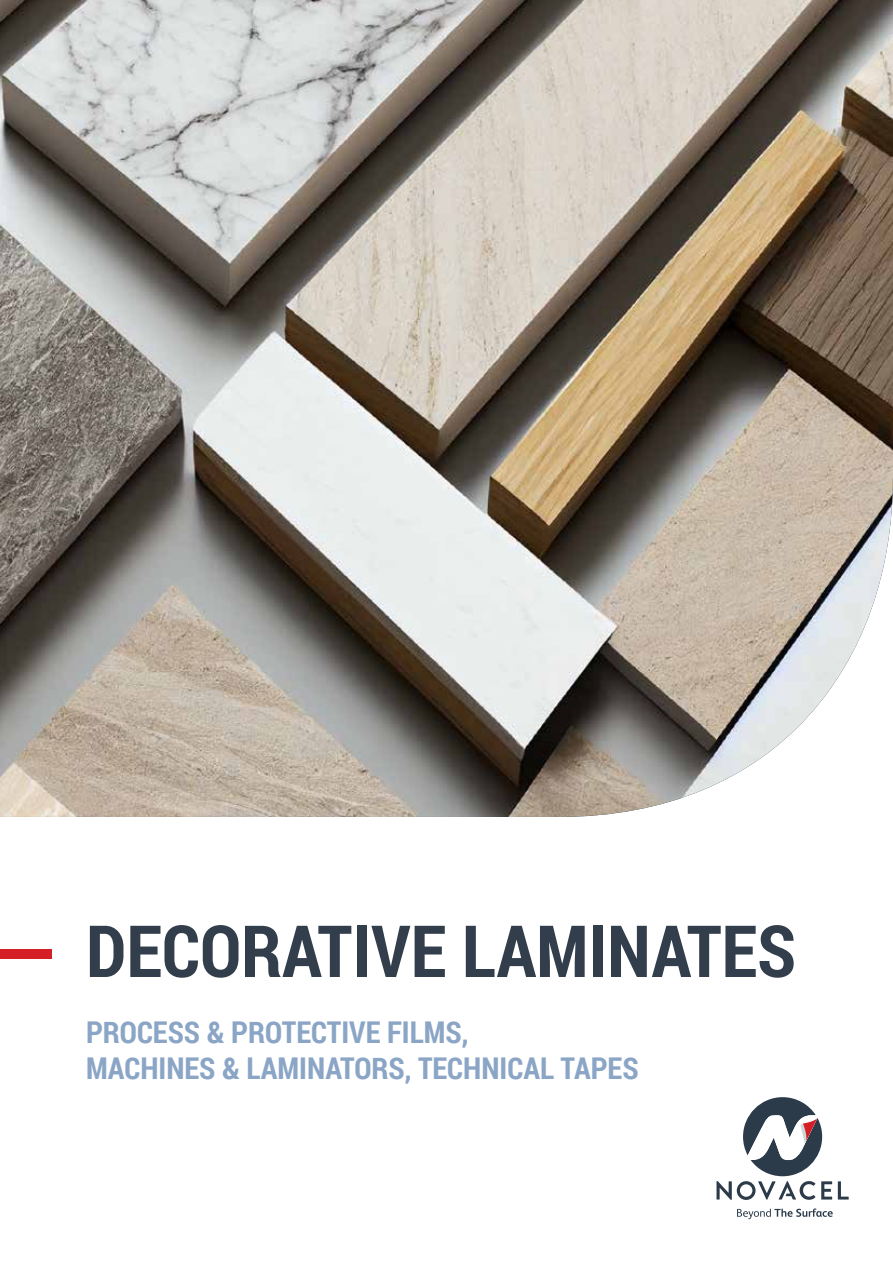
<style>
.page{position:relative;width:893px;height:1263px;background:#fff}
.page>*{position:absolute;margin:0;border:0;box-sizing:border-box;transform-origin:0 0}
.t1{font:700 72.3px "Roboto Condensed";color:#d41f26}
.t2{font:700 72px "Roboto Condensed";color:#333e4c}
.t3{font:700 30px/36px "Roboto Condensed";color:#8aa5c5}
</style>
<div class="page">
<img style="left:0;top:0;width:893px;height:817px">
<svg style="left:838px;top:1181px;width:11px;height:18px"></svg>
<svg style="left:716px;top:1097px;width:116px;height:103px"></svg>
<svg style="left:737px;top:1208px;width:96px;height:11px"></svg>
<h1 class="t1" style="left:-25px;top:963px;width:20px;rotate:-90deg">I</h1>
<h2 class="t2" style="left:86px;top:901px;width:712px">DECORATIVE LAMINATES</h2>
<p class="t3" style="left:86px;top:1013px;width:554px">PROCESS &amp; PROTECTIVE FILMS,<br>MACHINES &amp; LAMINATORS, TECHNICAL TAPES</p>
</div>
